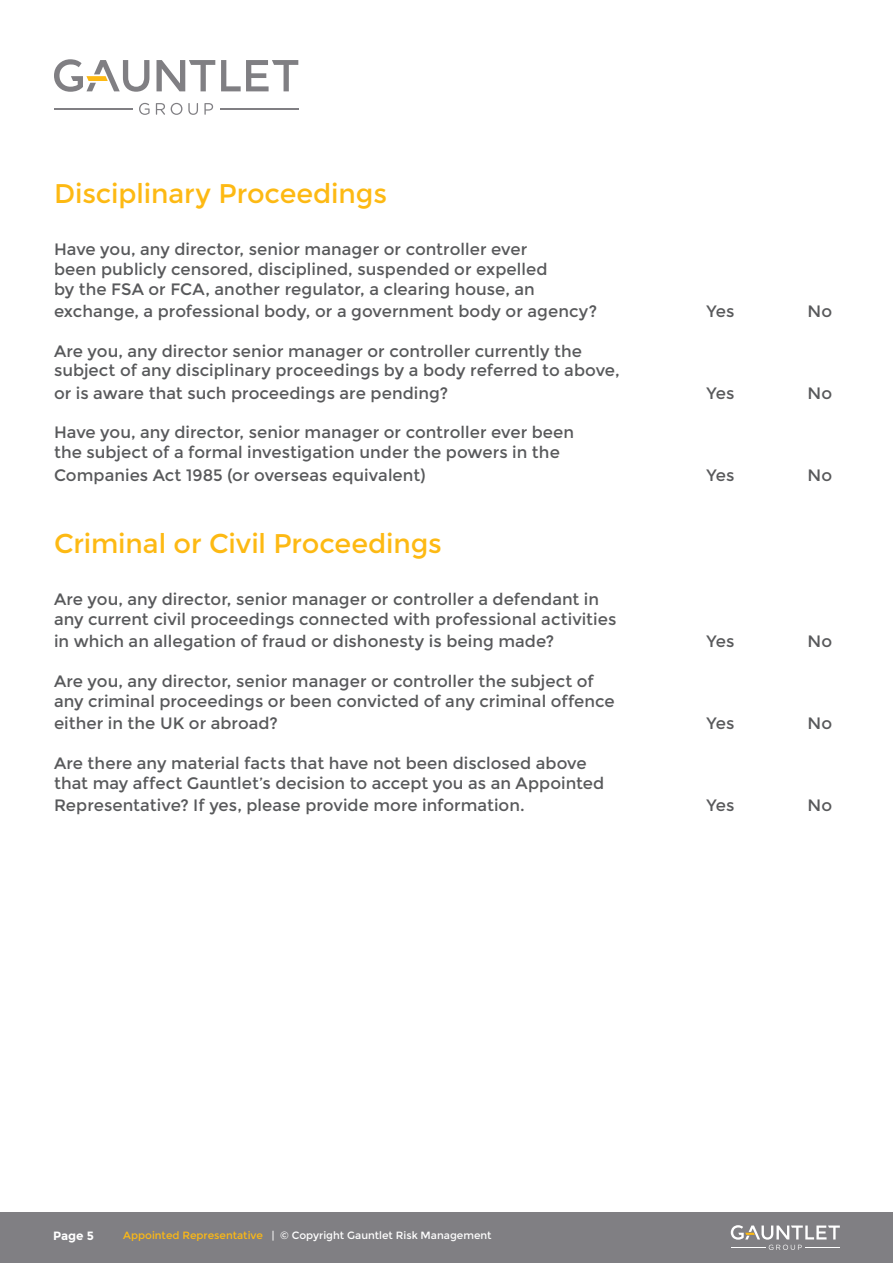
<style>
.page{position:relative;width:893px;height:1263px;background:#fff}
.page>*{position:absolute;margin:0;border:0;box-sizing:border-box;transform-origin:0 0}
.t1{font:27px "Montserrat";letter-spacing:-.005em;color:#fdb913}
.t2{font:16.5px/19.8px "Montserrat";letter-spacing:.005em;color:#58595b}
.t3{font:700 12px "Montserrat";color:#fff}
.t4{font:10.5px "Montserrat";color:#fff}
.s1{color:#fdb913}
</style>
<div class="page">
<div style="left:0;top:1212px;width:893px;height:51px;background:#807f83"></div>
<hr style="left:54px;top:108px;width:78px;height:1px;background:#807f83">
<hr style="left:220px;top:108px;width:78px;height:1px;background:#807f83">
<svg style="left:157px;top:60px;width:58px;height:31px"></svg>
<svg style="left:221px;top:60px;width:77px;height:31px"></svg>
<svg style="left:54px;top:59px;width:95px;height:33px"></svg>
<svg style="left:139px;top:103px;width:11px;height:12px"></svg>
<svg style="left:156px;top:103px;width:9px;height:12px"></svg>
<svg style="left:171px;top:103px;width:11px;height:12px"></svg>
<svg style="left:188px;top:103px;width:10px;height:12px"></svg>
<svg style="left:204px;top:103px;width:9px;height:12px"></svg>
<svg style="left:731px;top:1225px;width:109px;height:25px"></svg>
<h1 class="t1" style="left:54px;top:177px;width:334px">Disciplinary Proceedings</h1>
<p class="t2" style="left:54px;top:239px;width:495px">Have you, any director, senior manager or controller ever been publicly censored, disciplined, suspended or expelled by the FSA or FCA, another regulator, a clearing house, an</p>
<p class="t2" style="left:54px;top:301px;width:545px">exchange, a professional body, or a government body or agency?</p>
<p class="t2" style="left:706px;top:301px;width:29px">Yes</p>
<p class="t2" style="left:807px;top:301px;width:26px">No</p>
<p class="t2" style="left:54px;top:341px;width:567px">Are you, any director senior manager or controller currently the subject of any disciplinary proceedings by a body referred to above,</p>
<p class="t2" style="left:54px;top:383px;width:396px">or is aware that such proceedings are pending?</p>
<p class="t2" style="left:706px;top:383px;width:29px">Yes</p>
<p class="t2" style="left:807px;top:383px;width:26px">No</p>
<p class="t2" style="left:54px;top:423px;width:522px">Have you, any director, senior manager or controller ever been the subject of a formal investigation under the powers in the</p>
<p class="t2" style="left:54px;top:465px;width:373px">Companies Act 1985 (or overseas equivalent)</p>
<p class="t2" style="left:706px;top:465px;width:29px">Yes</p>
<p class="t2" style="left:807px;top:465px;width:26px">No</p>
<h1 class="t1" style="left:54px;top:527px;width:389px">Criminal or Civil Proceedings</h1>
<p class="t2" style="left:54px;top:589px;width:564px">Are you, any director, senior manager or controller a defendant in any current civil proceedings connected with professional activities</p>
<p class="t2" style="left:54px;top:632px;width:502px">in which an allegation of fraud or dishonesty is being made?</p>
<p class="t2" style="left:706px;top:632px;width:29px">Yes</p>
<p class="t2" style="left:807px;top:632px;width:26px">No</p>
<p class="t2" style="left:54px;top:671px;width:562px">Are you, any director, senior manager or controller the subject of any criminal proceedings or been convicted of any criminal offence</p>
<p class="t2" style="left:54px;top:714px;width:226px">either in the UK or abroad?</p>
<p class="t2" style="left:706px;top:714px;width:29px">Yes</p>
<p class="t2" style="left:807px;top:714px;width:26px">No</p>
<p class="t2" style="left:54px;top:753px;width:552px">Are there any material facts that have not been disclosed above that may affect Gauntlet’s decision to accept you as an Appointed</p>
<p class="t2" style="left:54px;top:795px;width:472px">Representative? If yes, please provide more information.</p>
<p class="t2" style="left:706px;top:795px;width:29px">Yes</p>
<p class="t2" style="left:807px;top:795px;width:26px">No</p>
<p class="t3" style="left:53px;top:1228px;width:42px">Page 5</p>
<p class="t4" style="left:123px;top:1230px;width:370px"><span class="s1">Appointed Representative</span> | © Copyright Gauntlet Risk Management</p>
</div>
